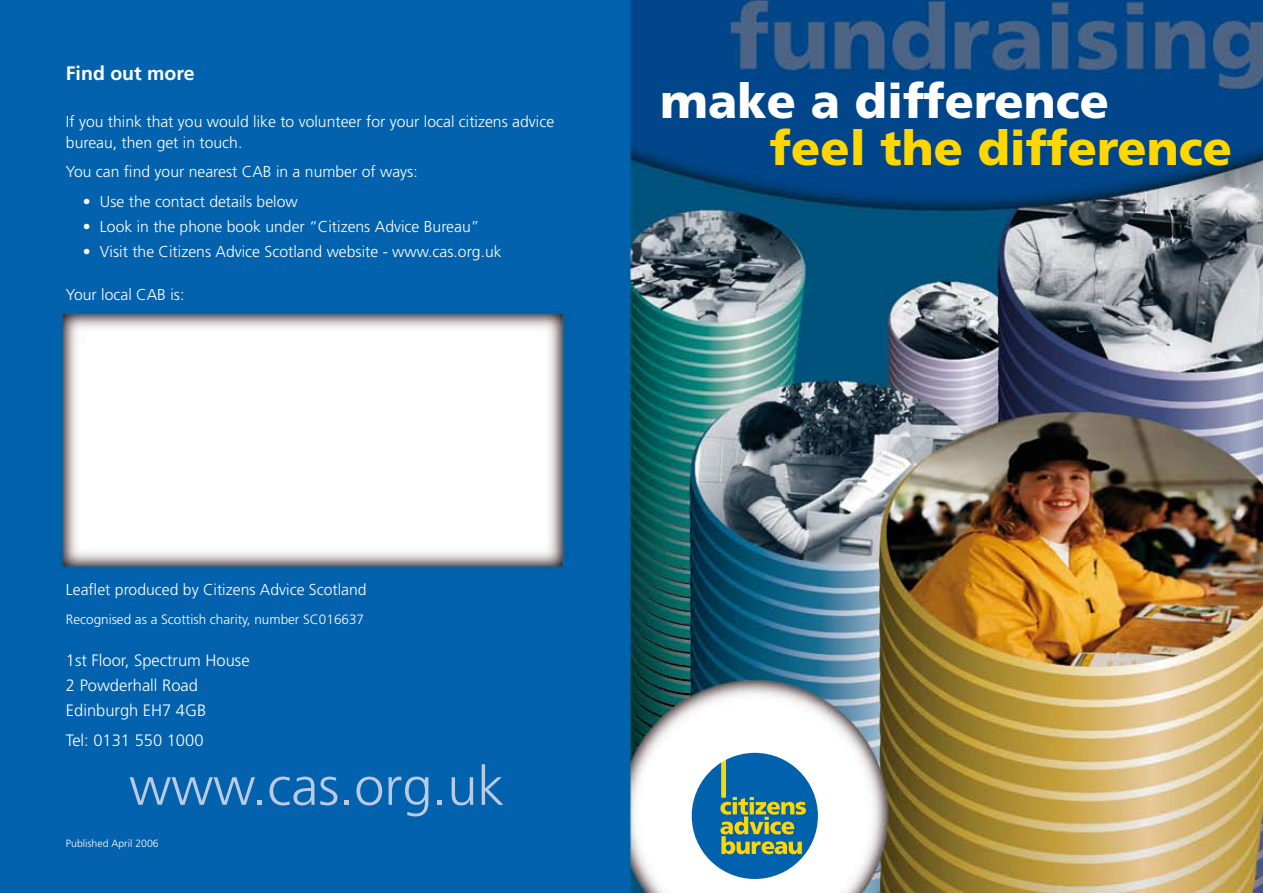
<style>
.page{position:relative;width:1263px;height:893px;background:#fff}
.page>*{position:absolute;margin:0;border:0;box-sizing:border-box;transform-origin:0 0}
.t1{font:300 54px "Frutiger";color:#bccbe5}
.t2{font:900 48px "Frutiger";color:#ffd700}
.t3{font:900 48px "Frutiger";color:#fff}
.t4{font:700 19.5px "Frutiger";color:#fff}
.t5{font:300 16.5px/25px "Frutiger";color:#fff}
.t6{font:300 15.75px/21px "Frutiger";color:#fff}
.t7{font:300 13.5px "Frutiger";color:#fff}
.t8{font:300 10.5px "Frutiger";color:#fff}
</style>
<div class="page">
<img style="left:0;top:0;width:1263px;height:893px">
<svg style="left:692px;top:753px;width:126px;height:126px"></svg>
<p class="t4" style="left:66px;top:62px;width:130px">Find out more</p>
<p class="t6" style="left:66px;top:111px;width:490px">If you think that you would like to volunteer for your local citizens advice bureau, then get in touch.</p>
<p class="t6" style="left:66px;top:161px;width:353px">You can find your nearest CAB in a number of ways:</p>
<p class="t6" style="left:83px;top:191px;width:216px">• Use the contact details below</p>
<p class="t6" style="left:83px;top:216px;width:398px">• Look in the phone book under “Citizens Advice Bureau”</p>
<p class="t6" style="left:83px;top:241px;width:420px">• Visit the Citizens Advice Scotland website - www.cas.org.uk</p>
<p class="t6" style="left:66px;top:284px;width:120px">Your local CAB is:</p>
<h2 class="t3" style="left:660px;top:72px;width:450px">make a difference</h2>
<h2 class="t2" style="left:770px;top:119px;width:464px">feel the difference</h2>
<p class="t6" style="left:66px;top:579px;width:302px">Leaflet produced by Citizens Advice Scotland</p>
<p class="t7" style="left:66px;top:612px;width:300px">Recognised as a Scottish charity, number SC016637</p>
<p class="t5" style="left:66px;top:648px;width:185px">1st Floor, Spectrum House<br>2 Powderhall Road<br>Edinburgh EH7 4GB</p>
<p class="t5" style="left:66px;top:727px;width:139px">Tel: 0131 550 1000</p>
<h1 class="t1" style="left:129px;top:756px;width:377px">www.cas.org.uk</h1>
<p class="t8" style="left:66px;top:837px;width:94px">Published April 2006</p>
</div>
